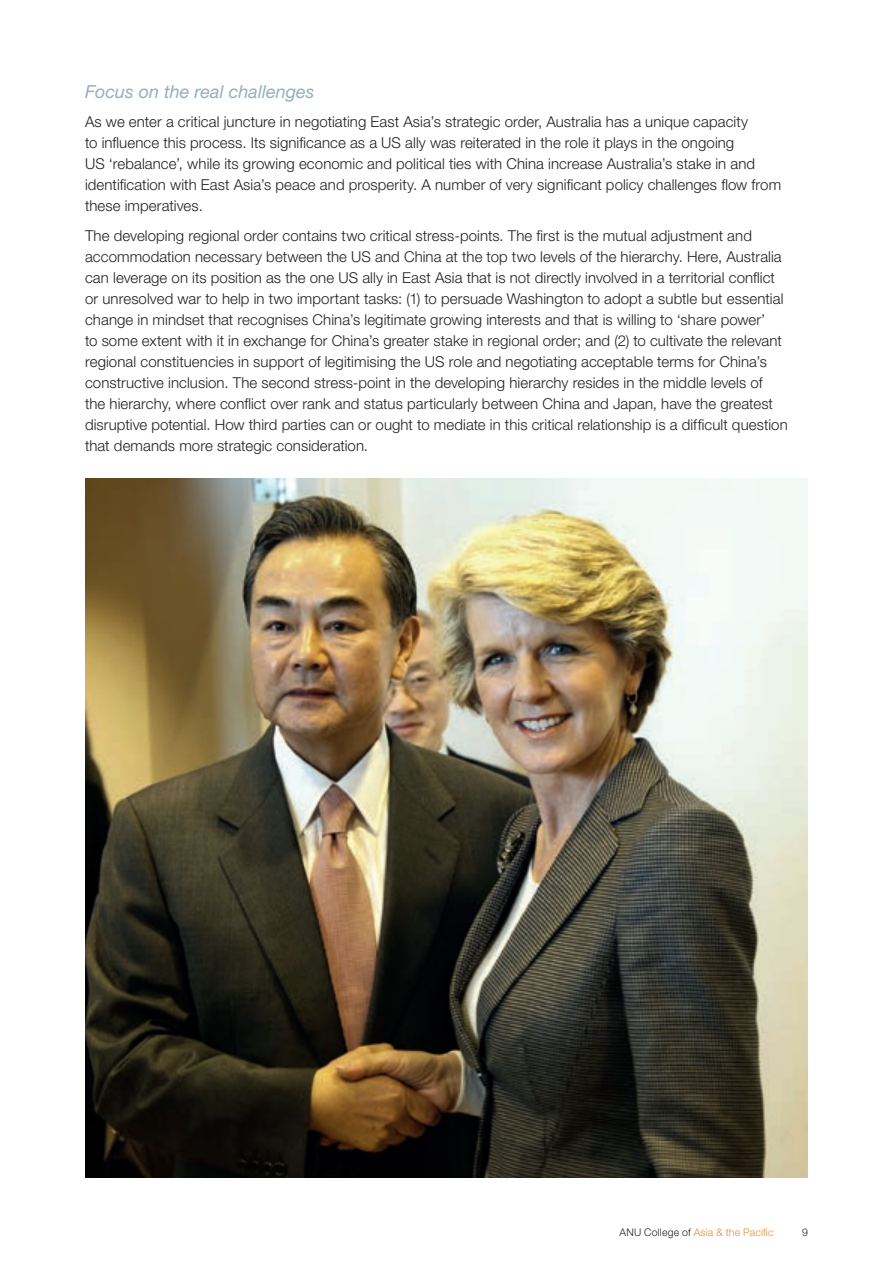
<style>
.page{position:relative;width:893px;height:1263px;background:#fff}
.page>*{position:absolute;margin:0;border:0;box-sizing:border-box;transform-origin:0 0}
.t1{font:italic 18px "Helvetica Neue LT Std";letter-spacing:.005em;color:#94afbd}
.Body{font:300 15px/21px "Helvetica Neue LT Std";letter-spacing:.005em;color:#231f20}
.t2{font:300 10.5px "Helvetica Neue LT Std";letter-spacing:.02em;color:#ee8730}
.t3{font:300 10.5px "Helvetica Neue LT Std";color:#231f20}
.s1{color:#231f20}
</style>
<div class="page">
<img style="left:85px;top:478px;width:723px;height:700px">
<h3 class="t1" style="left:85px;top:81px;width:231px">Focus on the real challenges</h3>
<p class="Body" style="left:85px;top:111px;width:698px">As we enter a critical juncture in negotiating East Asia’s strategic order, Australia has a unique capacity<br>to influence this process. Its significance as a US ally was reiterated in the role it plays in the ongoing<br>US ‘rebalance’, while its growing economic and political ties with China increase Australia’s stake in and identification with East Asia’s peace and prosperity. A number of very significant policy challenges flow from these imperatives.</p>
<p class="Body" style="left:85px;top:225px;width:704px">The developing regional order contains two critical stress-points. The first is the mutual adjustment and accommodation necessary between the US and China at the top two levels of the hierarchy. Here, Australia can leverage on its position as the one US ally in East Asia that is not directly involved in a territorial conflict or unresolved war to help in two important tasks: (1) to persuade Washington to adopt a subtle but essential change in mindset that recognises China’s legitimate growing interests and that is willing to ‘share power’<br>to some extent with it in exchange for China’s greater stake in regional order; and (2) to cultivate the relevant regional constituencies in support of legitimising the US role and negotiating acceptable terms for China’s constructive inclusion. The second stress-point in the developing hierarchy resides in the middle levels of<br>the hierarchy, where conflict over rank and status particularly between China and Japan, have the greatest disruptive potential. How third parties can or ought to mediate in this critical relationship is a difficult question that demands more strategic consideration.</p>
<p class="t2" style="left:620px;top:1225px;width:155px"><span class="s1">ANU College of</span> Asia &amp; the Pacific</p>
<p class="t3" style="left:802px;top:1225px;width:7px">9</p>
</div>
